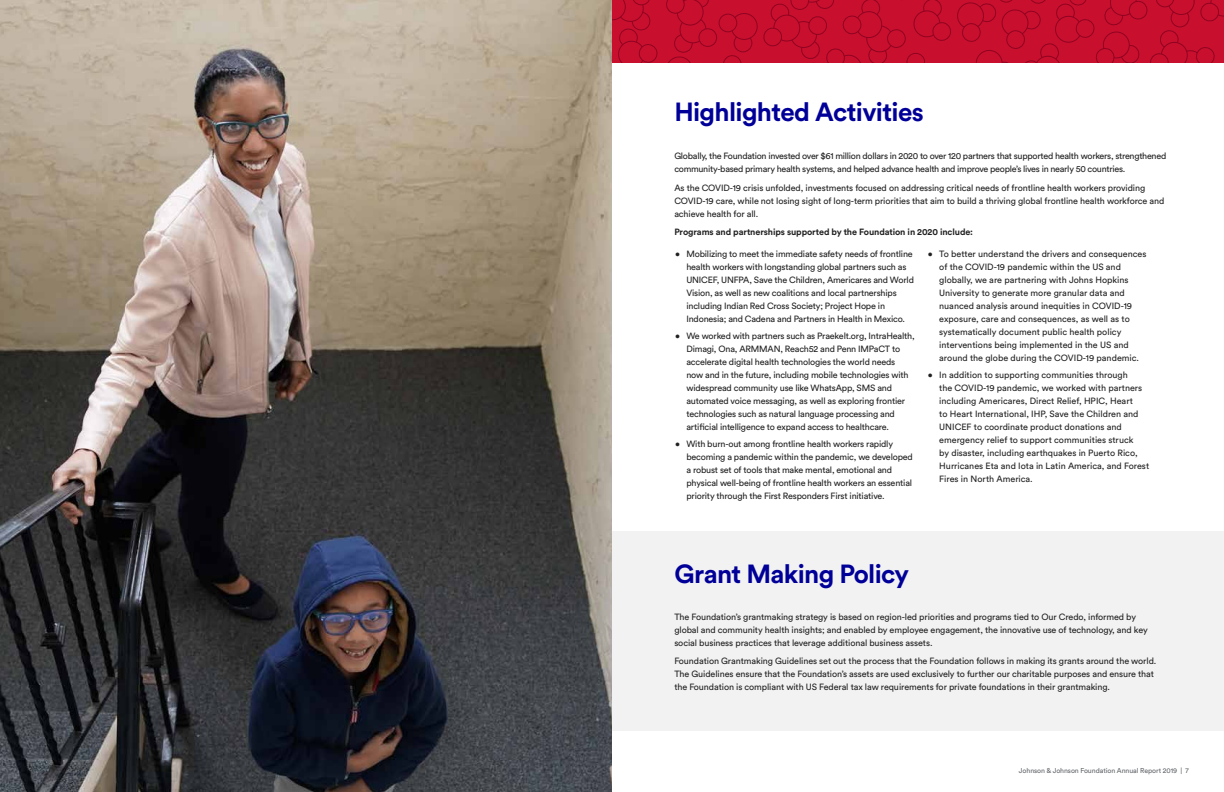
<style>
.page{position:relative;width:1224px;height:792px;background:#fff}
.page>*{position:absolute;margin:0;border:0;box-sizing:border-box;transform-origin:0 0}
.t1{font:700 26px "Circular Std";letter-spacing:-.025em;color:#009}
.t2{font:9px/13px "Circular Std";letter-spacing:-.01em;color:#212121}
.t3{font:9px/13px "Circular Std";letter-spacing:-.03em;color:#212121}
.t4{font:700 9px "Circular Std";letter-spacing:-.01em;color:#212121}
.t5{font:7px "Circular Std";letter-spacing:-.01em;color:#63666a}
</style>
<div class="page">
<div style="left:612px;top:531px;width:612px;height:200px;background:#f2f2f2"></div>
<div style="left:612px;top:0;width:612px;height:62px;background:#c8102e"></div>
<div style="left:733px;top:33px;width:20px;height:20px;border:1px solid #82001e;border-radius:50%"></div>
<div style="left:731px;top:13px;width:26px;height:27px;background:#c8102e;border-radius:50%"></div>
<div style="left:731px;top:13px;width:27px;height:27px;border:1px solid #82001e;border-radius:50%"></div>
<svg style="left:612px;top:0;width:130px;height:62px"></svg>
<svg style="left:763px;top:0;width:461px;height:63px"></svg>
<img style="left:0;top:0;width:612px;height:792px">
<h1 class="t1" style="left:674px;top:96px;width:251px">Highlighted Activities</h1>
<p class="t3" style="left:674px;top:149px;width:493px">Globally, the Foundation invested over $61 million dollars in 2020 to over 120 partners that supported health workers, strengthened community-based primary health systems, and helped advance health and improve people’s lives in nearly 50 countries.</p>
<p class="t2" style="left:674px;top:181px;width:492px">As the COVID-19 crisis unfolded, investments focused on addressing critical needs of frontline health workers providing<br>COVID-19 care, while not losing sight of long-term priorities that aim to build a thriving global frontline health workforce and achieve health for all.</p>
<p class="t4" style="left:674px;top:226px;width:300px">Programs and partnerships supported by the Foundation in 2020 include:</p>
<p class="t2" style="left:686px;top:247px;width:229px;text-indent:-11px">• Mobilizing to meet the immediate safety needs of frontline health workers with longstanding global partners such as UNICEF, UNFPA, Save the Children, Americares and World Vision, as well as new coalitions and local partnerships including Indian Red Cross Society; Project Hope in Indonesia; and Cadena and Partners in Health in Mexico.</p>
<p class="t2" style="left:686px;top:329px;width:230px;text-indent:-11px">• We worked with partners such as Praekelt.org, IntraHealth, Dimagi, Ona, ARMMAN, Reach52 and Penn IMPaCT to accelerate digital health technologies the world needs<br>now and in the future, including mobile technologies with widespread community use like WhatsApp, SMS and automated voice messaging, as well as exploring frontier technologies such as natural language processing and artificial intelligence to expand access to healthcare.</p>
<p class="t2" style="left:686px;top:437px;width:228px;text-indent:-11px">• With burn-out among frontline health workers rapidly becoming a pandemic within the pandemic, we developed a robust set of tools that make mental, emotional and physical well-being of frontline health workers an essential priority through the First Responders First initiative.</p>
<p class="t2" style="left:939px;top:247px;width:209px;text-indent:-11px">• To better understand the drivers and consequences of the COVID-19 pandemic within the US and globally, we are partnering with Johns Hopkins University to generate more granular data and nuanced analysis around inequities in COVID-19 exposure, care and consequences, as well as to systematically document public health policy interventions being implemented in the US and around the globe during the COVID-19 pandemic.</p>
<p class="t2" style="left:939px;top:368px;width:211px;text-indent:-11px">• In addition to supporting communities through<br>the COVID-19 pandemic, we worked with partners including Americares, Direct Relief, HPIC, Heart<br>to Heart International, IHP, Save the Children and UNICEF to coordinate product donations and emergency relief to support communities struck<br>by disaster, including earthquakes in Puerto Rico, Hurricanes Eta and Iota in Latin America, and Forest Fires in North America.</p>
<h1 class="t1" style="left:674px;top:557px;width:236px">Grant Making Policy</h1>
<p class="t2" style="left:674px;top:610px;width:475px">The Foundation’s grantmaking strategy is based on region-led priorities and programs tied to Our Credo, informed by global and community health insights; and enabled by employee engagement, the innovative use of technology, and key social business practices that leverage additional business assets.</p>
<p class="t2" style="left:674px;top:655px;width:484px">Foundation Grantmaking Guidelines set out the process that the Foundation follows in making its grants around the world.<br>The Guidelines ensure that the Foundation’s assets are used exclusively to further our charitable purposes and ensure that the Foundation is compliant with US Federal tax law requirements for private foundations in their grantmaking.</p>
<p class="t5" style="left:1019px;top:766px;width:172px">Johnson &amp; Johnson Foundation Annual Report 2019 | 7</p>
</div>
